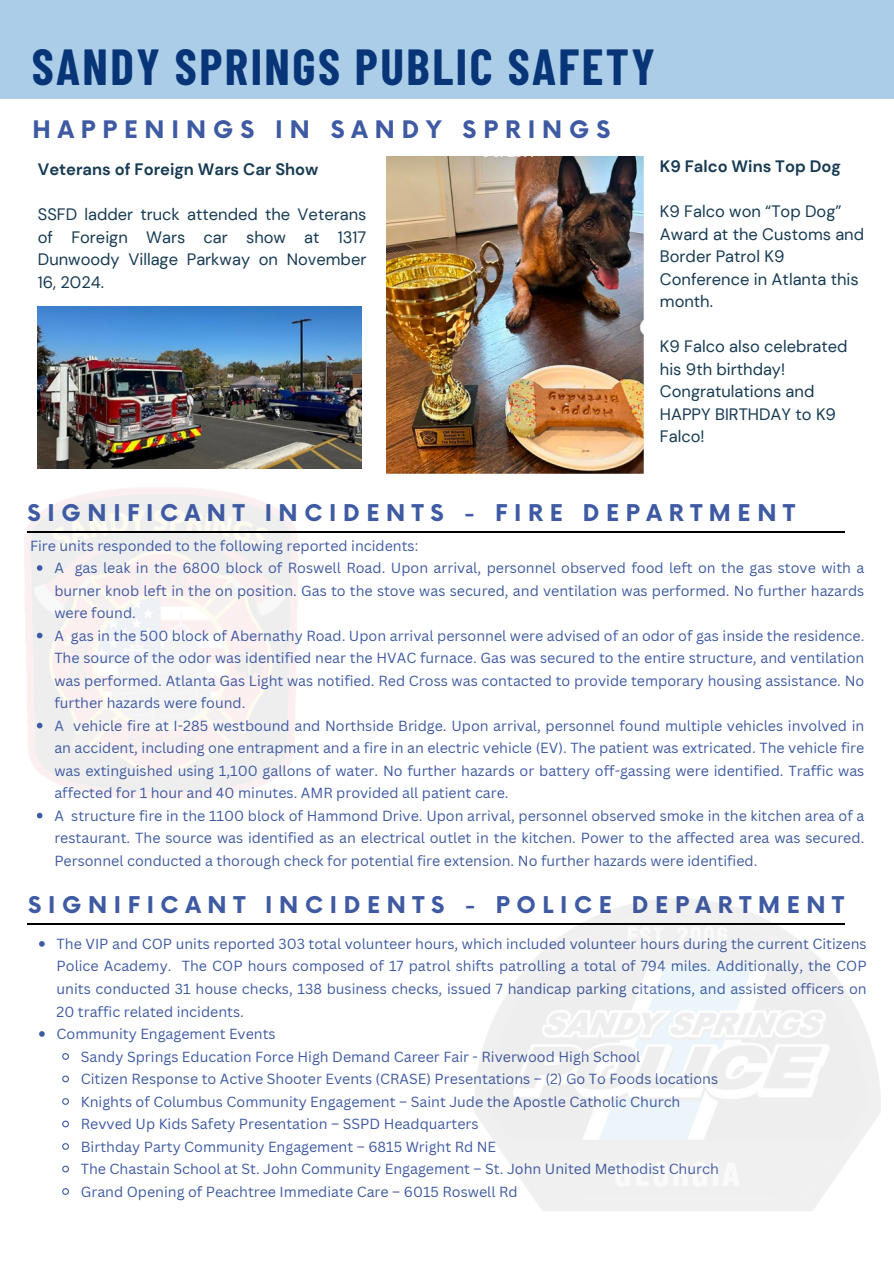
<style>
.page{position:relative;width:894px;height:1264px;background:#fff}
.page>*{position:absolute;margin:0;border:0;box-sizing:border-box;transform-origin:0 0}
.t1{font:700 49.5px "Barlow Condensed";letter-spacing:.05em;color:#073577}
.t2{font:700 23.55px "Now";letter-spacing:.295em;color:#3e5aa2}
.t3{font:700 22.5px "Now";letter-spacing:.295em;color:#3e5aa2}
.t4{font:16.5px/22.5px "DM Sans";color:#173b53}
.t5{font:700 16.5px "DM Sans";color:#173b53}
.t6{font:14.25px/22.5px "Canva Sans";color:#3e5aa2;text-align:justify}
</style>
<div class="page">
<img style="left:24px;top:487px;width:290px;height:312px">
<hr style="left:27px;top:531px;width:817px;height:1px;background:#000">
<img style="left:38px;top:306px;width:323px;height:162px">
<div style="left:0;top:0;width:893px;height:99px;background:#abcde7"></div>
<hr style="left:28px;top:923px;width:816px;height:1px;background:#000">
<svg style="left:39px;top:941px;width:6px;height:5px"></svg>
<svg style="left:39px;top:1031px;width:6px;height:5px"></svg>
<svg style="left:62px;top:1053px;width:7px;height:7px"></svg>
<svg style="left:62px;top:1075px;width:7px;height:8px"></svg>
<svg style="left:62px;top:1098px;width:7px;height:7px"></svg>
<svg style="left:62px;top:1120px;width:7px;height:8px"></svg>
<svg style="left:62px;top:1143px;width:7px;height:7px"></svg>
<svg style="left:62px;top:1165px;width:7px;height:8px"></svg>
<svg style="left:62px;top:1188px;width:7px;height:7px"></svg>
<img style="left:474px;top:898px;width:406px;height:313px">
<img style="left:386px;top:157px;width:257px;height:316px">
<svg style="left:37px;top:565px;width:5px;height:6px"></svg>
<svg style="left:37px;top:632px;width:5px;height:6px"></svg>
<svg style="left:37px;top:722px;width:5px;height:6px"></svg>
<svg style="left:37px;top:812px;width:5px;height:6px"></svg>
<p class="t1" style="left:32px;top:35px;width:624px">SANDY SPRINGS PUBLIC SAFETY</p>
<p class="t2" style="left:32px;top:116px;width:579px">HAPPENINGS IN SANDY SPRINGS</p>
<p class="t5" style="left:38px;top:159px;width:282px">Veterans of Foreign Wars Car Show</p>
<p class="t4" style="left:38px;top:203px;width:330px;text-align:justify">SSFD ladder truck attended the Veterans of Foreign Wars car show at 1317<br>Dunwoody Village Parkway on November 16, 2024.</p>
<p class="t5" style="left:659px;top:156px;width:182px">K9 Falco Wins Top Dog</p>
<p class="t4" style="left:659px;top:200px;width:206px">K9 Falco won “Top Dog”<br>Award at the Customs and<br>Border Patrol K9<br>Conference in Atlanta this month.</p>
<p class="t4" style="left:659px;top:335px;width:189px">K9 Falco also celebrated his 9th birthday!<br>Congratulations and<br>HAPPY BIRTHDAY to K9<br>Falco!</p>
<p class="t3" style="left:28px;top:500px;width:768px">SIGNIFICANT INCIDENTS - FIRE DEPARTMENT</p>
<p class="t6" style="left:30px;top:533px;width:390px">Fire units responded to the following reported incidents:</p>
<p class="t6" style="left:54px;top:556px;width:811px">A gas leak in the 6800 block of Roswell Road. Upon arrival, personnel observed food left on the gas stove with a burner knob left in the on position. Gas to the stove was secured, and ventilation was performed. No further hazards were found.</p>
<p class="t6" style="left:54px;top:623px;width:811px">A gas in the 500 block of Abernathy Road. Upon arrival personnel were advised of an odor of gas inside the residence.<br>The source of the odor was identified near the HVAC furnace. Gas was secured to the entire structure, and ventilation was performed. Atlanta Gas Light was notified. Red Cross was contacted to provide temporary housing assistance. No further hazards were found.</p>
<p class="t6" style="left:54px;top:713px;width:811px">A vehicle fire at I-285 westbound and Northside Bridge. Upon arrival, personnel found multiple vehicles involved in an accident, including one entrapment and a fire in an electric vehicle (EV). The patient was extricated. The vehicle fire was extinguished using 1,100 gallons of water. No further hazards or battery off-gassing were identified. Traffic was affected for 1 hour and 40 minutes. AMR provided all patient care.</p>
<h2 class="t6" style="left:54px;top:803px;width:811px">A structure fire in the 1100 block of Hammond Drive. Upon arrival, personnel observed smoke in the kitchen area of a restaurant. The source was identified as an electrical outlet in the kitchen. Power to the affected area was secured.<br>Personnel conducted a thorough check for potential fire extension. No further hazards were identified.</h2>
<h2 class="t3" style="left:28px;top:893px;width:817px">SIGNIFICANT INCIDENTS - POLICE DEPARTMENT</h2>
<h2 class="t6" style="left:57px;top:932px;width:811px">The VIP and COP units reported 303 total volunteer hours, which included volunteer hours during the current Citizens Police Academy. The COP hours composed of 17 patrol shifts patrolling a total of 794 miles. Additionally, the COP units conducted 31 house checks, 138 business checks, issued 7 handicap parking citations, and assisted officers on 20 traffic related incidents.</h2>
<h3 class="t6" style="left:57px;top:1022px;width:220px">Community Engagement Events</h3>
<h4 class="t6" style="left:81px;top:1044px;width:561px">Sandy Springs Education Force High Demand Career Fair - Riverwood High School</h4>
<p class="t6" style="left:81px;top:1067px;width:638px">Citizen Response to Active Shooter Events (CRASE) Presentations – (2) Go To Foods locations</p>
<p class="t6" style="left:81px;top:1089px;width:601px">Knights of Columbus Community Engagement – Saint Jude the Apostle Catholic Church</p>
<h3 class="t6" style="left:81px;top:1112px;width:399px">Revved Up Kids Safety Presentation – SSPD Headquarters</h3>
<h4 class="t6" style="left:81px;top:1134px;width:417px">Birthday Party Community Engagement – 6815 Wright Rd NE</h4>
<h4 class="t6" style="left:81px;top:1157px;width:639px">The Chastain School at St. John Community Engagement – St. John United Methodist Church</h4>
<p class="t6" style="left:81px;top:1179px;width:438px">Grand Opening of Peachtree Immediate Care – 6015 Roswell Rd</p>
</div>
